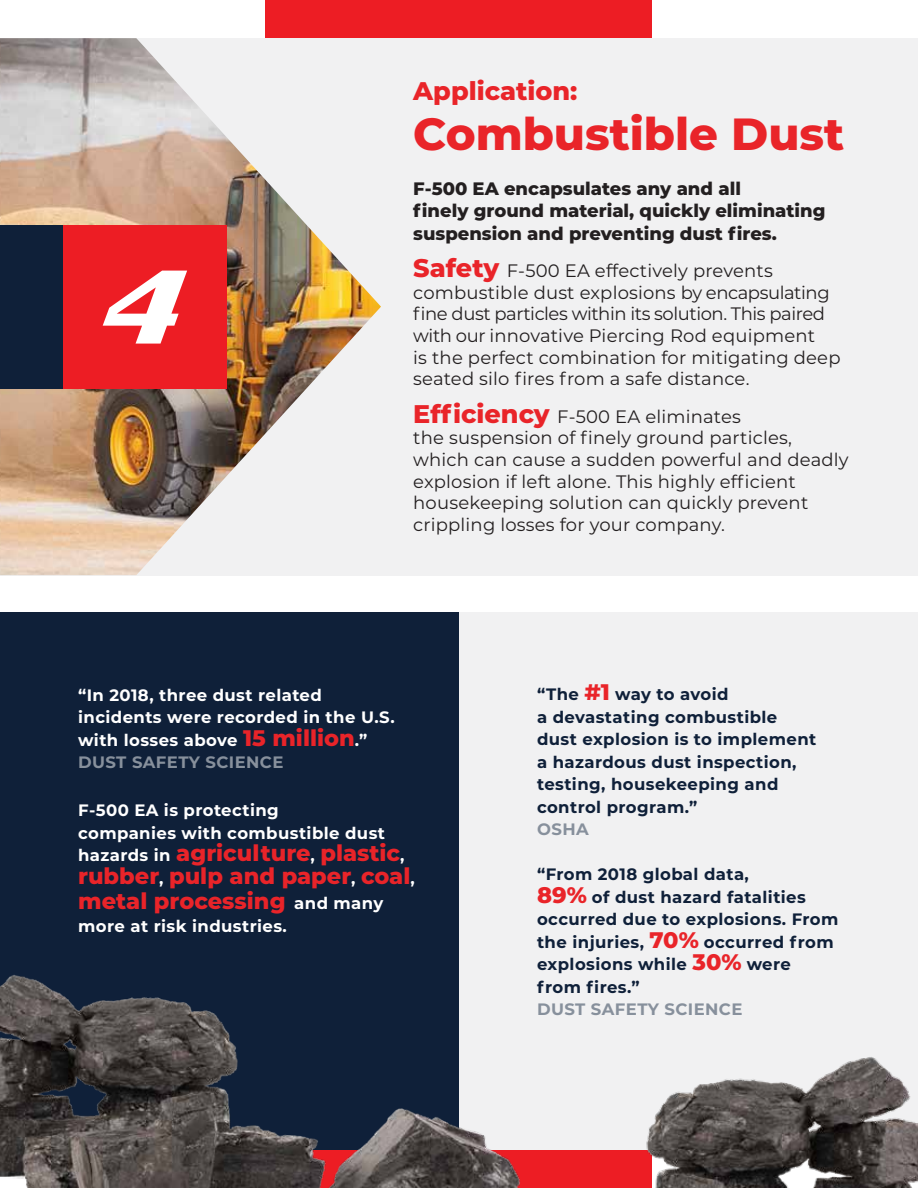
<style>
.page{position:relative;width:918px;height:1188px;background:#fff}
.page>*{position:absolute;margin:0;border:0;box-sizing:border-box;transform-origin:0 0}
.t1{font:800 45px "Montserrat";color:#e92429}
.t2{font:800 25.5px "Montserrat";color:#e92429}
.t3{font:800 22.5px/22.5px "Montserrat";color:#e92429}
.t4{font:18px/21.6px "Montserrat";letter-spacing:.01em;color:#231f20}
.t5{font:800 18px/22.5px "Montserrat";color:#231f20}
.t6{font:700 16.5px/22.5px "Montserrat";letter-spacing:.025em;color:#0f2039}
.t7{font:700 16.5px/22.5px "Montserrat";letter-spacing:.025em;color:#fff}
.t8{font:700 16.5px "Montserrat";letter-spacing:.025em;color:#87909c}
.s1{font-weight:800;font-size:25.5px;color:#e92429}
.s2{font-weight:800;font-size:22.5px;color:#e92429}
.s3{color:#87909c}
.s4{font-weight:700;font-size:16.5px;color:#fff}
</style>
<div class="page">
<div style="left:266px;top:0;width:386px;height:38px;background:#ed1d24"></div>
<div style="left:459px;top:613px;width:459px;height:537px;background:#f1f1f2"></div>
<div style="left:0;top:613px;width:459px;height:537px;background:#0f2039"></div>
<div style="left:0;top:38px;width:918px;height:537px;background:#f1f1f2"></div>
<img style="left:0;top:38px;width:381px;height:537px">
<div style="left:0;top:225px;width:63px;height:164px;background:#0f2039"></div>
<div style="left:63px;top:225px;width:164px;height:164px;background:#ed1d24"></div>
<svg style="left:103px;top:271px;width:84px;height:73px"></svg>
<img style="left:0;top:975px;width:333px;height:213px">
<img style="left:333px;top:1057px;width:585px;height:131px">
<h2 class="t2" style="left:413px;top:72px;width:166px">Application:</h2>
<h1 class="t1" style="left:413px;top:101px;width:433px">Combustible Dust</h1>
<p class="t5" style="left:413px;top:176px;width:414px">F-500 EA encapsulates any and all<br>finely ground material, quickly eliminating suspension and preventing dust fires.</p>
<p class="t4" style="left:413px;top:259px;width:429px"><span class="s1">Safety</span> F-500 EA effectively prevents combustible dust explosions by encapsulating fine dust particles within its solution. This paired with our innovative Piercing Rod equipment<br>is the perfect combination for mitigating deep seated silo fires from a safe distance.</p>
<p class="t4" style="left:413px;top:405px;width:437px"><span class="s1">Efficiency</span> F-500 EA eliminates<br>the suspension of finely ground particles, which can cause a sudden powerful and deadly explosion if left alone. This highly efficient housekeeping solution can quickly prevent crippling losses for your company.</p>
<p class="t7" style="left:78px;top:683px;width:318px">“In 2018, three dust related incidents were recorded in the U.S. with losses above <span class="s2">15 million</span>.”<br><span class="s3">DUST SAFETY SCIENCE</span></p>
<p class="t7" style="left:78px;top:798px;width:308px">F-500 EA is protecting<br>companies with combustible dust</p>
<p class="t3" style="left:78px;top:841px;width:338px"><span class="s4">hazards in</span> agriculture<span class="s4">,</span> plastic<span class="s4">, </span>rubber<span class="s4">,</span> pulp and paper<span class="s4">,</span> coal<span class="s4">,</span></p>
<p class="t3" style="left:78px;top:889px;width:307px">metal processing <span class="s4">and many</span></p>
<p class="t7" style="left:78px;top:914px;width:210px">more at risk industries.</p>
<p class="t6" style="left:537px;top:682px;width:281px">“The <span class="s2">#1</span> way to avoid<br>a devastating combustible dust explosion is to implement a hazardous dust inspection, testing, housekeeping and control program.”</p>
<p class="t8" style="left:537px;top:817px;width:53px">OSHA</p>
<p class="t6" style="left:537px;top:862px;width:303px">“From 2018 global data,<br><span class="s2">89%</span> of dust hazard fatalities occurred due to explosions. From the injuries, <span class="s2">70%</span> occurred from explosions while <span class="s2">30%</span> were from fires.”</p>
<p class="t8" style="left:537px;top:997px;width:207px">DUST SAFETY SCIENCE</p>
</div>
